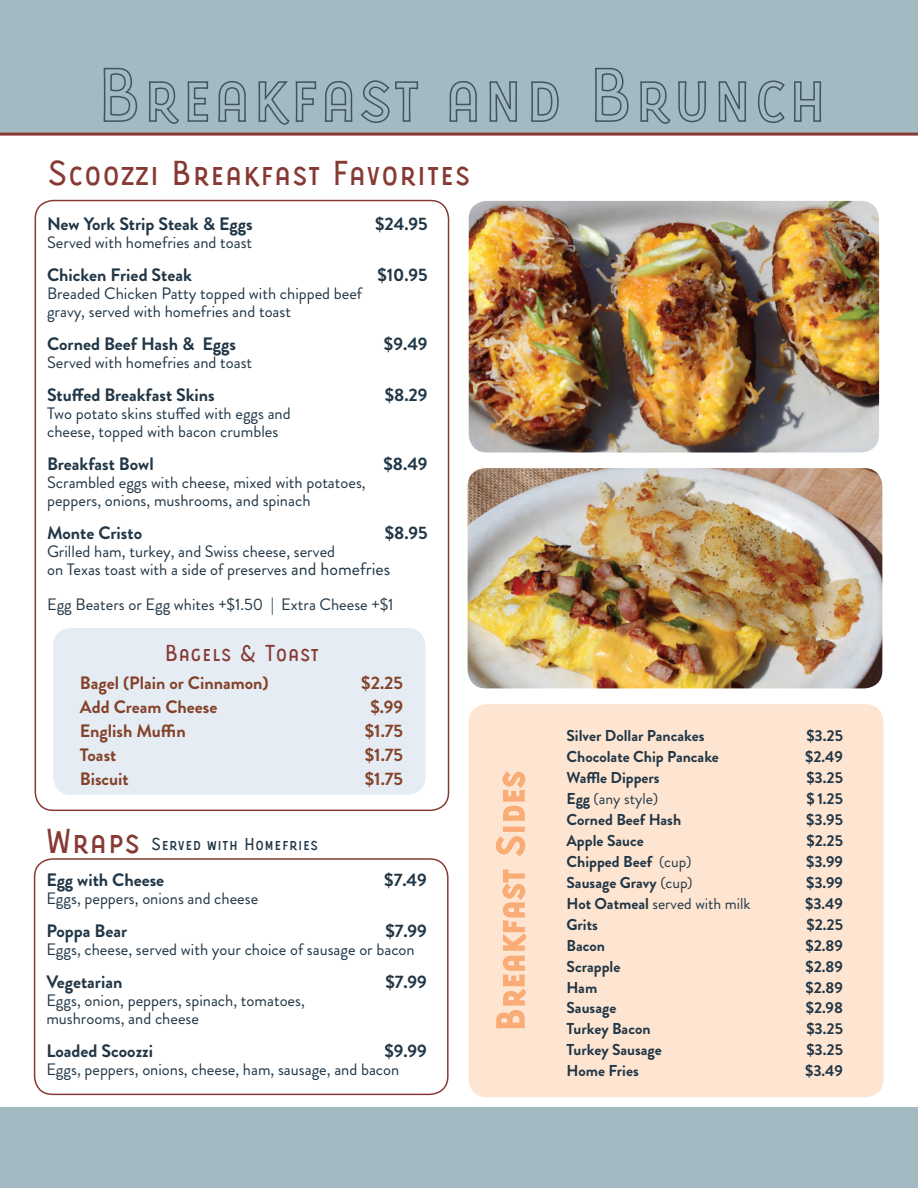
<style>
.page{position:relative;width:918px;height:1188px;background:#fff}
.page>*{position:absolute;margin:0;border:0;box-sizing:border-box;transform-origin:0 0}
.t1{font:39px "Portuguesa Caps";color:#f9ac75}
.t2{font:36px "Portuguesa Caps";color:#873934}
.t3{font:24px "Portuguesa Caps";color:#873934}
.t4{font:700 18px "Brandon Grotesque";color:#213646}
.t5{font:700 18px "Brandon Grotesque";color:#84422b}
.t6{font:18px "Portuguesa Caps";color:#213646}
.t7{font:16.5px/18px "Brandon Grotesque";color:#213646}
.t8{font:700 15.75px "Brandon Grotesque";color:#213646}
.t9{font:15.75px "Brandon Grotesque";color:#213646}
.s1{font-size:18px}
.s2{font-size:36px;color:#873934}
.s3{font-weight:700}
.s4{font-weight:400}
</style>
<div class="page">
<div style="left:53px;top:628px;width:373px;height:167px;background:#e5ecf3;border-radius:18px"></div>
<div style="left:0;top:0;width:918px;height:134px;background:#a3bac2"></div>
<div style="left:469px;top:704px;width:414px;height:393px;background:#fee5d1;border-radius:18px"></div>
<img style="left:469px;top:201px;width:410px;height:252px">
<div style="left:0;top:1108px;width:918px;height:80px;background:#a3bac2"></div>
<img style="left:468px;top:468px;width:414px;height:220px">
<svg style="left:496px;top:869px;width:31px;height:160px"></svg>
<svg style="left:495px;top:771px;width:31px;height:86px"></svg>
<div style="left:35px;top:200px;width:414px;height:611px;border:2px solid #873934;border-radius:18px"></div>
<hr style="left:0;top:133px;width:918px;height:3px;background:#873934">
<svg style="left:103px;top:67px;width:35px;height:55px"></svg>
<svg style="left:149px;top:81px;width:30px;height:43px"></svg>
<svg style="left:187px;top:81px;width:22px;height:41px"></svg>
<svg style="left:218px;top:81px;width:28px;height:41px"></svg>
<svg style="left:258px;top:81px;width:59px;height:44px"></svg>
<svg style="left:324px;top:81px;width:29px;height:41px"></svg>
<svg style="left:361px;top:80px;width:58px;height:43px"></svg>
<svg style="left:449px;top:81px;width:28px;height:41px"></svg>
<svg style="left:489px;top:81px;width:28px;height:41px"></svg>
<svg style="left:531px;top:81px;width:28px;height:41px"></svg>
<svg style="left:595px;top:67px;width:34px;height:55px"></svg>
<svg style="left:640px;top:81px;width:31px;height:43px"></svg>
<svg style="left:678px;top:81px;width:28px;height:42px"></svg>
<svg style="left:718px;top:81px;width:29px;height:41px"></svg>
<svg style="left:758px;top:80px;width:27px;height:43px"></svg>
<svg style="left:794px;top:81px;width:28px;height:41px"></svg>
<div style="left:34px;top:858px;width:415px;height:237px;border:2px solid #873934;border-radius:18px"></div>
<h2 class="t2" style="left:47px;top:153px;width:425px">Scoozzi Breakfast Favorites</h2>
<p class="t4" style="left:47px;top:212px;width:207px">New York Strip Steak &amp; Eggs</p>
<p class="t4" style="left:375px;top:212px;width:54px">$24.95</p>
<p class="t7" style="left:47px;top:234px;width:207px">Served with homefries and toast</p>
<p class="t4" style="left:47px;top:263px;width:146px">Chicken Fried Steak</p>
<p class="t4" style="left:377px;top:263px;width:52px">$10.95</p>
<p class="t7" style="left:47px;top:285px;width:317px">Breaded Chicken Patty topped with chipped beef gravy, served with homefries and toast</p>
<p class="t4" style="left:47px;top:332px;width:190px">Corned Beef Hash &amp; Eggs</p>
<p class="t4" style="left:384px;top:332px;width:45px">$9.49</p>
<p class="t7" style="left:47px;top:354px;width:207px">Served with homefries and toast</p>
<p class="t4" style="left:47px;top:383px;width:169px">Stuffed Breakfast Skins</p>
<p class="t4" style="left:385px;top:383px;width:44px">$8.29</p>
<p class="t7" style="left:47px;top:405px;width:245px">Two potato skins stuffed with eggs and cheese, topped with bacon crumbles</p>
<p class="t4" style="left:47px;top:452px;width:108px">Breakfast Bowl</p>
<p class="t4" style="left:383px;top:452px;width:46px">$8.49</p>
<p class="t7" style="left:47px;top:474px;width:320px">Scrambled eggs with cheese, mixed with potatoes, peppers, onions, mushrooms, and spinach</p>
<p class="t4" style="left:47px;top:521px;width:97px">Monte Cristo</p>
<p class="t4" style="left:385px;top:521px;width:44px">$8.95</p>
<p class="t7" style="left:47px;top:543px;width:345px">Grilled ham, turkey, and Swiss cheese, served<br>on Texas toast with a side of preserves <span class="s1">and homefries</span></p>
<p class="t7" style="left:47px;top:596px;width:348px">Egg Beaters or Egg whites +$1.50 | Extra Cheese +$1</p>
<h3 class="t3" style="left:164px;top:639px;width:156px">Bagels &amp; Toast</h3>
<p class="t5" style="left:80px;top:670px;width:190px">Bagel (Plain or Cinnamon)</p>
<p class="t5" style="left:361px;top:670px;width:43px">$2.25</p>
<p class="t5" style="left:80px;top:694px;width:139px">Add Cream Cheese</p>
<p class="t5" style="left:370px;top:694px;width:34px">$.99</p>
<p class="t5" style="left:80px;top:718px;width:107px">English Muffin</p>
<p class="t5" style="left:365px;top:718px;width:40px">$1.75</p>
<p class="t5" style="left:80px;top:742px;width:38px">Toast</p>
<p class="t5" style="left:365px;top:742px;width:40px">$1.75</p>
<p class="t5" style="left:80px;top:766px;width:50px">Biscuit</p>
<p class="t5" style="left:365px;top:766px;width:40px">$1.75</p>
<p class="t6" style="left:46px;top:834px;width:274px"><span class="s2">Wraps</span> Served with Homefries</p>
<p class="t4" style="left:46px;top:867px;width:119px">Egg with Cheese</p>
<p class="t4" style="left:384px;top:867px;width:44px">$7.49</p>
<p class="t7" style="left:46px;top:889px;width:213px">Eggs, peppers, onions and cheese</p>
<p class="t4" style="left:46px;top:918px;width:82px">Poppa Bear</p>
<p class="t4" style="left:385px;top:918px;width:43px">$7.99</p>
<p class="t7" style="left:46px;top:940px;width:370px">Eggs, cheese, served with your choice of sausage or bacon</p>
<p class="t4" style="left:46px;top:969px;width:78px">Vegetarian</p>
<p class="t4" style="left:385px;top:969px;width:43px">$7.99</p>
<p class="t7" style="left:46px;top:991px;width:260px">Eggs, onion, peppers, spinach, tomatoes, mushrooms, and cheese</p>
<p class="t4" style="left:46px;top:1038px;width:108px">Loaded Scoozzi</p>
<p class="t4" style="left:384px;top:1038px;width:44px">$9.99</p>
<p class="t7" style="left:46px;top:1060px;width:354px">Eggs, peppers, onions, cheese, ham, sausage, and bacon</p>
<h1 class="t1" style="left:489px;top:1032px;width:262px;rotate:-90deg">Breakfast Sides</h1>
<p class="t8" style="left:567px;top:724px;width:139px">Silver Dollar Pancakes</p>
<p class="t8" style="left:806px;top:724px;width:38px">$3.25</p>
<p class="t8" style="left:567px;top:745px;width:154px">Chocolate Chip Pancake</p>
<p class="t8" style="left:805px;top:745px;width:39px">$2.49</p>
<p class="t8" style="left:567px;top:766px;width:95px">Waffle Dippers</p>
<p class="t8" style="left:806px;top:766px;width:38px">$3.25</p>
<p class="t9" style="left:567px;top:787px;width:93px"><span class="s3">Egg</span> (any style)</p>
<p class="t8" style="left:806px;top:787px;width:38px">$ 1.25</p>
<p class="t8" style="left:567px;top:808px;width:116px">Corned Beef Hash</p>
<p class="t8" style="left:806px;top:808px;width:38px">$3.95</p>
<p class="t8" style="left:567px;top:829px;width:79px">Apple Sauce</p>
<p class="t8" style="left:806px;top:829px;width:38px">$2.25</p>
<p class="t8" style="left:567px;top:850px;width:127px">Chipped Beef <span class="s4">(cup)</span></p>
<p class="t8" style="left:806px;top:850px;width:38px">$3.99</p>
<p class="t8" style="left:567px;top:871px;width:128px">Sausage Gravy <span class="s4">(cup)</span></p>
<p class="t8" style="left:806px;top:871px;width:38px">$3.99</p>
<p class="t9" style="left:567px;top:892px;width:186px"><span class="s3">Hot Oatmeal</span> served with milk</p>
<p class="t8" style="left:805px;top:892px;width:39px">$3.49</p>
<p class="t8" style="left:567px;top:913px;width:33px">Grits</p>
<p class="t8" style="left:806px;top:913px;width:38px">$2.25</p>
<p class="t8" style="left:567px;top:934px;width:40px">Bacon</p>
<p class="t8" style="left:806px;top:934px;width:39px">$2.89</p>
<p class="t8" style="left:567px;top:955px;width:55px">Scrapple</p>
<p class="t8" style="left:806px;top:955px;width:39px">$2.89</p>
<p class="t8" style="left:567px;top:976px;width:32px">Ham</p>
<p class="t8" style="left:806px;top:976px;width:39px">$2.89</p>
<p class="t8" style="left:567px;top:997px;width:51px">Sausage</p>
<p class="t8" style="left:806px;top:997px;width:39px">$2.98</p>
<p class="t8" style="left:567px;top:1018px;width:86px">Turkey Bacon</p>
<p class="t8" style="left:806px;top:1018px;width:38px">$3.25</p>
<p class="t8" style="left:567px;top:1039px;width:97px">Turkey Sausage</p>
<p class="t8" style="left:806px;top:1039px;width:38px">$3.25</p>
<p class="t8" style="left:567px;top:1060px;width:74px">Home Fries</p>
<p class="t8" style="left:805px;top:1060px;width:39px">$3.49</p>
</div>
